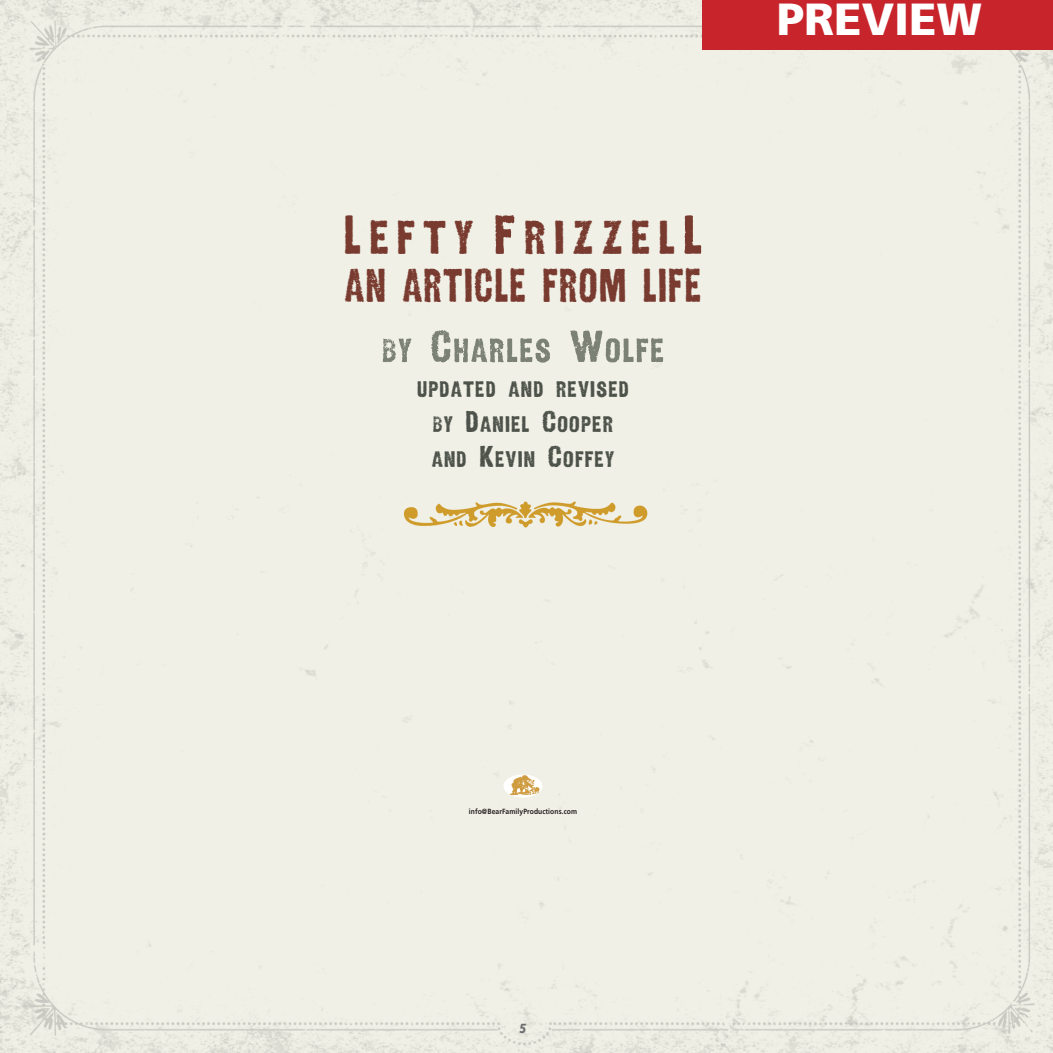
<style>
.page{position:relative;width:1053px;height:1053px;background:#fff}
.page>*{position:absolute;margin:0;border:0;box-sizing:border-box;transform-origin:0 0}
.t1{font:47.5px/48.4px "Asphaltum WF";letter-spacing:.035em;color:#793b2f}
.t2{font:900 45px "Frutiger";color:#fff}
.t3{font:22.5px/35px "Asphaltum WF";letter-spacing:.055em;color:#4d534a;text-align:center}
.t4{font:italic 13.75px "Block T";color:#6c6d70;scale:.9 1}
.t5{font:700 7.5px "Frutiger";letter-spacing:.015em;color:#231f20;scale:.9 1}
.s1{font-size:55px}
.s2{font-size:30px}
</style>
<div class="page">
<div style="left:0;top:0;width:1052px;height:1052px;background:#f0f0e6"></div>
<img style="left:384px;top:339px;width:12px;height:23px">
<img style="left:400px;top:497px;width:251px;height:33px">
<div style="left:503px;top:774px;width:39px;height:23px;background:#fff;border-radius:50%"></div>
<img style="left:509px;top:774px;width:30px;height:22px">
<div style="left:702px;top:0;width:350px;height:50px;background:#c8242b"></div>
<h1 class="t1" style="left:344px;top:213px;width:359px"><span class="s1">L</span>EFTY <span class="s1">F</span>RIZZEL<span class="s1">L<br></span>AN ARTICLE FROM LIFE</h1>
<p class="t3" style="left:417px;top:372px;width:213px">UPDATED AND REVISED<br>BY <span class="s2">D</span>ANIEL <span class="s2">C</span>OOPER<br>AND <span class="s2">K</span>EVIN <span class="s2">C</span>OFFEY</p>
<h2 class="t2" style="left:776px;top:1px;width:206px">PREVIEW</h2>
<p class="t5" style="left:469px;top:808px;width:122px">info@BearFamilyProductions.com</p>
<p class="t4" style="left:519px;top:1019px;width:9px">5</p>
</div>
